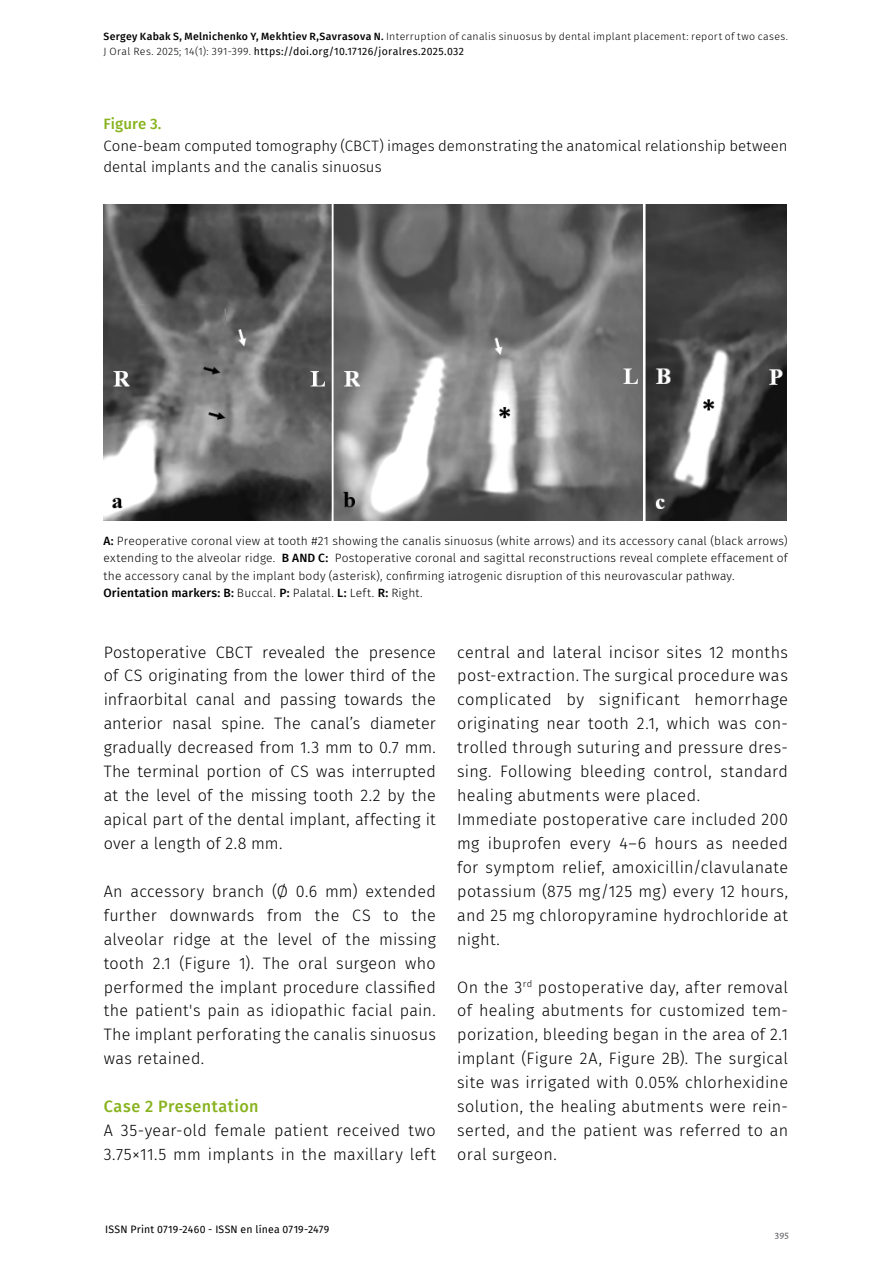
<style>
.page{position:relative;width:893px;height:1263px;background:#fff}
.page>*{position:absolute;margin:0;border:0;box-sizing:border-box;transform-origin:0 0}
.texto_parrafos_interior{font:300 16.5px/24px "Fira Sans";letter-spacing:.02em;color:#000;text-align:justify}
.texto_parrafos_interior-2{font:500 16.5px "Fira Sans";letter-spacing:.035em;color:#88b31e}
.texto_parrafos_interior-3{font:300 15px/21.8px "Fira Sans";color:#000}
.texto_parrafos_interior-4{font:500 15px "Fira Sans";letter-spacing:.005em;color:#88b31e}
.texto_parrafos_interior-5{font:300 12px/17.4px "Fira Sans";letter-spacing:.01em;color:#000;text-align:justify}
.texto_parrafos_interior-6{font:500 12px "Fira Sans";letter-spacing:.015em;color:#000}
.texto_parrafos_interior-7{font:300 10.5px/15.1px "Fira Sans";letter-spacing:.03em;color:#000}
.t1{font:10.5px "Fira Sans";letter-spacing:.02em;color:#000}
.t2{font:500 10.5px "Alegreya Sans";color:#6c6d70}
.s1{font-weight:500}
.s2{font-weight:400}
.s3{font-weight:300}
</style>
<div class="page">
<img style="left:104px;top:204px;width:683px;height:317px">
<p class="texto_parrafos_interior-7" style="left:103px;top:29px;width:686px"><span class="s1">Sergey Kabak S, Melnichenko Y, Mekhtiev R,Savrasova N.</span> Interruption of canalis sinuosus by dental implant placement: report of two cases.<br>J Oral Res. 2025; 14(1): 391-399. <span class="s2">https://doi.org/10.17126/joralres.2025.032</span></p>
<p class="texto_parrafos_interior-4" style="left:103px;top:112px;width:60px">Figure 3.</p>
<p class="texto_parrafos_interior-3" style="left:103px;top:134px;width:686px">Cone-beam computed tomography (CBCT) images demonstrating the anatomical relationship between dental implants and the canalis sinuosus</p>
<p class="texto_parrafos_interior-5" style="left:103px;top:532px;width:686px"><span class="s1">A:</span> Preoperative coronal view at tooth #21 showing the canalis sinuosus (white arrows) and its accessory canal (black arrows) extending to the alveolar ridge. <span class="s1">B AND C:</span> Postoperative coronal and sagittal reconstructions reveal complete effacement of the accessory canal by the implant body (asterisk), confirming iatrogenic disruption of this neurovascular pathway.</p>
<p class="texto_parrafos_interior-6" style="left:103px;top:583px;width:321px">Orientation markers: B: <span class="s3">Buccal.</span> P: <span class="s3">Palatal.</span> L: <span class="s3">Left.</span> R: <span class="s3">Right.</span></p>
<p class="texto_parrafos_interior" style="left:104px;top:640px;width:334px">Postoperative CBCT revealed the presence of CS originating from the lower third of the infraorbital canal and passing towards the anterior nasal spine. The canal’s diameter gradually decreased from 1.3 mm to 0.7 mm.<br>The terminal portion of CS was interrupted at the level of the missing tooth 2.2 by the apical part of the dental implant, affecting it over a length of 2.8 mm.</p>
<p class="texto_parrafos_interior" style="left:104px;top:879px;width:334px">An accessory branch (Ø 0.6 mm) extended further downwards from the CS to the alveolar ridge at the level of the missing tooth 2.1 (Figure 1). The oral surgeon who performed the implant procedure classified the patient's pain as idiopathic facial pain.<br>The implant perforating the canalis sinuosus was retained.</p>
<p class="texto_parrafos_interior-2" style="left:104px;top:1093px;width:156px">Case 2 Presentation</p>
<p class="texto_parrafos_interior" style="left:104px;top:1118px;width:334px">A 35-year-old female patient received two<br>3.75×11.5 mm implants in the maxillary left</p>
<p class="texto_parrafos_interior" style="left:457px;top:640px;width:332px">central and lateral incisor sites 12 months post-extraction. The surgical procedure was complicated by significant hemorrhage originating near tooth 2.1, which was con&shy;trolled through suturing and pressure dres&shy;sing. Following bleeding control, standard healing abutments were placed.</p>
<p class="texto_parrafos_interior" style="left:457px;top:807px;width:332px">Immediate postoperative care included 200 mg ibuprofen every 4–6 hours as needed for symptom relief, amoxicillin/clavulanate potassium (875 mg/125 mg) every 12 hours, and 25 mg chloropyramine hydrochloride at night.</p>
<p class="texto_parrafos_interior" style="left:457px;top:975px;width:332px">On the 3<sup>rd</sup> postoperative day, after removal of healing abutments for customized tem&shy;porization, bleeding began in the area of 2.1 implant (Figure 2A, Figure 2B). The surgical site was irrigated with 0.05% chlorhexidine solution, the healing abutments were rein&shy;serted, and the patient was referred to an oral surgeon.</p>
<p class="t1" style="left:105px;top:1222px;width:225px">ISSN Print 0719-2460 - ISSN en línea 0719-2479</p>
<p class="t2" style="left:775px;top:1227px;width:15px">395</p>
</div>
